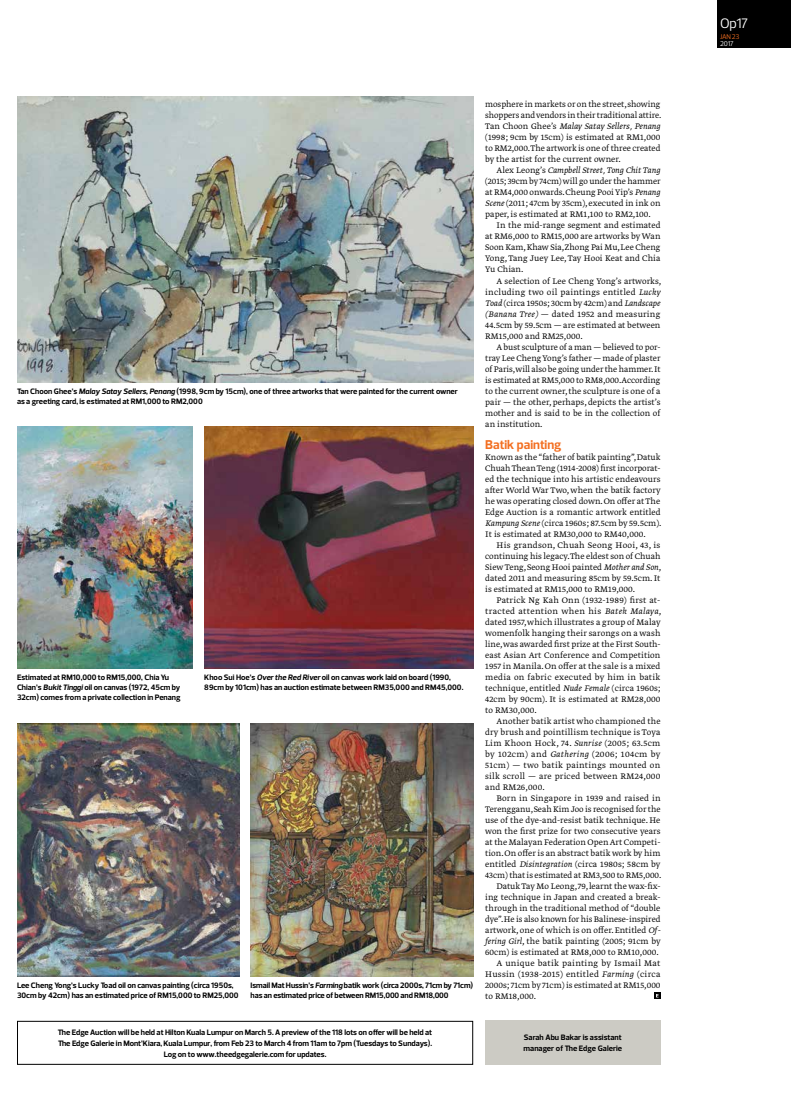
<style>
.page{position:relative;width:791px;height:1106px;background:#fff}
.page>*{position:absolute;margin:0;border:0;box-sizing:border-box;transform-origin:0 0}
.t1{font:14px "Prelo";color:#fff}
.t2{font:700 13px "Prelo";letter-spacing:.005em;color:#f36f21}
.t3{font:9.5px/11px "Greta Text Std Light Min";letter-spacing:.005em;color:#000;text-align:justify}
.t4{font:9.5px "Greta Text Std Light Italic Min";letter-spacing:.005em;color:#000}
.t5{font:9.5px "Greta Text Std Light Min";letter-spacing:.025em;color:#000}
.t6{font:700 8px/10px "Prelo";color:#000}
.t7{font:7px "Prelo";color:#f36f21}
.t8{font:7px "Prelo";color:#fff}
.s1{font-style:italic}
.s2{font-family:"Greta Text Std Light Min"}
.s3{font-family:"Greta Text Std Light Italic Min"}
</style>
<div class="page">
<div style="left:717px;top:0;width:74px;height:47px;background:#000"></div>
<div style="left:17px;top:1020px;width:456px;height:44px;border:1px solid #000"></div>
<div style="left:485px;top:1020px;width:175px;height:44px;background:#cccbc4"></div>
<img style="left:17px;top:96px;width:456px;height:286px">
<img style="left:251px;top:723px;width:222px;height:253px">
<img style="left:17px;top:723px;width:222px;height:253px">
<img style="left:17px;top:426px;width:175px;height:242px">
<svg style="left:654px;top:992px;width:6px;height:6px"></svg>
<img style="left:204px;top:426px;width:269px;height:242px">
<p class="t6" style="left:17px;top:386px;width:442px">Tan Choon Ghee’s <span class="s1">Malay Satay Sellers, Penang</span> (1998, 9cm by 15cm), one of three artworks that were painted for the current owner as a greeting card, is estimated at RM1,000 to RM2,000</p>
<p class="t6" style="left:17px;top:672px;width:165px">Estimated at RM10,000 to RM15,000, Chia Yu<br>Chian’s <span class="s1">Bukit Tinggi</span> oil on canvas (1972, 45cm by<br>32cm) comes from a private collection in Penang</p>
<p class="t6" style="left:204px;top:672px;width:261px">Khoo Sui Hoe’s <span class="s1">Over the Red River</span> oil on canvas work laid on board (1990,<br>89cm by 101cm) has an auction estimate between RM35,000 and RM45,000.</p>
<p class="t6" style="left:17px;top:980px;width:223px">Lee Cheng Yong’s Lucky Toad oil on canvas painting (circa 1950s,<br>30cm by 42cm) has an estimated price of RM15,000 to RM25,000</p>
<p class="t6" style="left:251px;top:980px;width:224px">Ismail Mat Hussin’s <span class="s1">Farming</span> batik work (circa 2000s, 71cm by 71cm) has an estimated price of between RM15,000 and RM18,000</p>
<p class="t3" style="left:485px;top:100px;width:178px">mosphere in markets or on the street, showing shoppers and vendors in their traditional attire.</p>
<p class="t4" style="left:485px;top:121px;width:177px"><span class="s2">Tan Choon Ghee’s</span> Malay Satay Sellers, Penang</p>
<p class="t3" style="left:485px;top:133px;width:177px">(1998; 9cm by 15cm) is estimated at RM1,000 to RM2,000.The artwork is one of three created by the artist for the current owner.</p>
<p class="t4" style="left:496px;top:165px;width:165px"><span class="s2">Alex Leong’s</span> Campbell Street, Tong Chit Tang</p>
<p class="t3" style="left:485px;top:177px;width:177px">(2015; 39cm by 74cm) will go under the hammer at RM4,000 onwards. Cheung Pooi Yip’s <span class="s3">Penang Scene</span> (2011; 47cm by 35cm), executed in ink on paper, is estimated at RM1,100 to RM2,100.</p>
<p class="t3" style="left:485px;top:221px;width:177px;text-indent:11px">In the mid-range segment and estimated at RM6,000 to RM15,000 are artworks by Wan Soon Kam, Khaw Sia, Zhong Pai Mu, Lee Cheng Yong, Tang Juey Lee, Tay Hooi Keat and Chia Yu Chian.</p>
<p class="t3" style="left:485px;top:276px;width:178px;text-indent:11px">A selection of Lee Cheng Yong’s artworks, including two oil paintings entitled <span class="s3">Lucky Toad</span> (circa 1950s; 30cm by 42cm) and <span class="s3">Landscape (Banana Tree)</span> — dated 1952 and measuring 44.5cm by 59.5cm — are estimated at between RM15,000 and RM25,000.</p>
<p class="t3" style="left:485px;top:342px;width:177px;text-indent:11px">A bust sculpture of a man — believed to por&shy;tray Lee Cheng Yong’s father — made of plaster of Paris,will also be going under the hammer.It is estimated at RM5,000 to RM8,000.According to the current owner, the sculpture is one of a pair — the other, perhaps, depicts the artist’s mother and is said to be in the collection of an institution.</p>
<h2 class="t2" style="left:485px;top:436px;width:78px">Batik painting</h2>
<p class="t3" style="left:485px;top:452px;width:178px;text-align:left">Known as the “father of batik painting”, Datuk Chuah Thean Teng (1914-2008) first incorporat&shy;ed the technique into his artistic endeavours after World War Two, when the batik factory he was operating closed down. On offer at The Edge Auction is a romantic artwork entitled <span class="s3">Kampung Scene</span> (circa 1960s; 87.5cm by 59.5cm).<br>It is estimated at RM30,000 to RM40,000.</p>
<p class="t3" style="left:485px;top:540px;width:178px;text-indent:11px">His grandson, Chuah Seong Hooi, 43, is continuing his legacy.The eldest son of Chuah Siew Teng, Seong Hooi painted <span class="s3">Mother and Son</span>, dated 2011 and measuring 85cm by 59.5cm. It is estimated at RM15,000 to RM19,000.</p>
<p class="t3" style="left:485px;top:595px;width:178px;text-indent:11px">Patrick Ng Kah Onn (1932-1989) first at&shy;tracted attention when his <span class="s3">Batek Malaya</span>, dated 1957, which illustrates a group of Malay womenfolk hanging their sarongs on a wash line,was awarded first prize at the First South&shy;east Asian Art Conference and Competition 1957 in Manila. On offer at the sale is a mixed media on fabric executed by him in batik technique, entitled <span class="s3">Nude Female</span> (circa 1960s; 42cm by 90cm). It is estimated at RM28,000 to RM30,000.</p>
<p class="t3" style="left:485px;top:716px;width:177px;text-indent:11px">Another batik artist who championed the dry brush and pointillism technique is Toya Lim Khoon Hock, 74. <span class="s3">Sunrise</span> (2005; 63.5cm by 102cm) and <span class="s3">Gathering</span> (2006; 104cm by 51cm) — two batik paintings mounted on silk scroll — are priced between RM24,000 and RM26,000.</p>
<p class="t3" style="left:496px;top:793px;width:166px">Born in Singapore in 1939 and raised in</p>
<p class="t3" style="left:485px;top:804px;width:177px">Terengganu,Seah Kim Joo is recognised for the</p>
<p class="t3" style="left:485px;top:815px;width:177px">use of the dye-and-resist batik technique. He</p>
<p class="t3" style="left:485px;top:826px;width:177px">won the first prize for two consecutive years</p>
<p class="t3" style="left:485px;top:837px;width:177px">at the Malayan Federation Open Art Competi-</p>
<p class="t3" style="left:485px;top:848px;width:177px">tion. On offer is an abstract batik work by him</p>
<p class="t3" style="left:485px;top:859px;width:177px">entitled <span class="s3">Disintegration</span> (circa 1980s; 58cm by</p>
<p class="t3" style="left:485px;top:870px;width:178px">43cm) that is estimated at RM3,500 to RM5,000.</p>
<p class="t3" style="left:496px;top:881px;width:165px">Datuk Tay Mo Leong, 79, learnt the wax-fix-</p>
<p class="t3" style="left:485px;top:892px;width:177px">ing technique in Japan and created a break-</p>
<p class="t3" style="left:485px;top:903px;width:177px">through in the traditional method of “double</p>
<p class="t3" style="left:485px;top:914px;width:177px">dye”.He is also known for his Balinese-inspired</p>
<p class="t3" style="left:485px;top:925px;width:177px">artwork, one of which is on offer. Entitled <span class="s3">Of-</span></p>
<p class="t3" style="left:485px;top:936px;width:177px"><span class="s3">fering Girl</span>, the batik painting (2005; 91cm by</p>
<p class="t3" style="left:485px;top:947px;width:175px">60cm) is estimated at RM8,000 to RM10,000.</p>
<p class="t5" style="left:496px;top:957px;width:165px">A unique batik painting by Ismail Mat</p>
<p class="t5" style="left:485px;top:968px;width:177px">Hussin (1938-2015) entitled <span class="s3">Farming</span> (circa</p>
<p class="t3" style="left:485px;top:980px;width:177px">2000s; 71cm by 71cm) is estimated at RM15,000</p>
<p class="t3" style="left:485px;top:991px;width:52px">to RM18,000.</p>
<p class="t6" style="left:58px;top:1026px;width:376px;line-height:11px;text-align:center">The Edge Auction will be held at Hilton Kuala Lumpur on March 5. A preview of the 118 lots on offer will be held at<br>The Edge Galerie in Mont’Kiara, Kuala Lumpur, from Feb 23 to March 4 from 11am to 7pm (Tuesdays to Sundays).<br>Log on to www.theedgegalerie.com for updates.</p>
<p class="t6" style="left:523px;top:1032px;width:100px;line-height:11px">Sarah Abu Bakar is assistant manager of The Edge Galerie</p>
<h1 class="t1" style="left:720px;top:15px;width:30px">Op17</h1>
<p class="t7" style="left:720px;top:32px;width:21px">jan 23</p>
<p class="t8" style="left:720px;top:39px;width:15px">2017</p>
</div>
